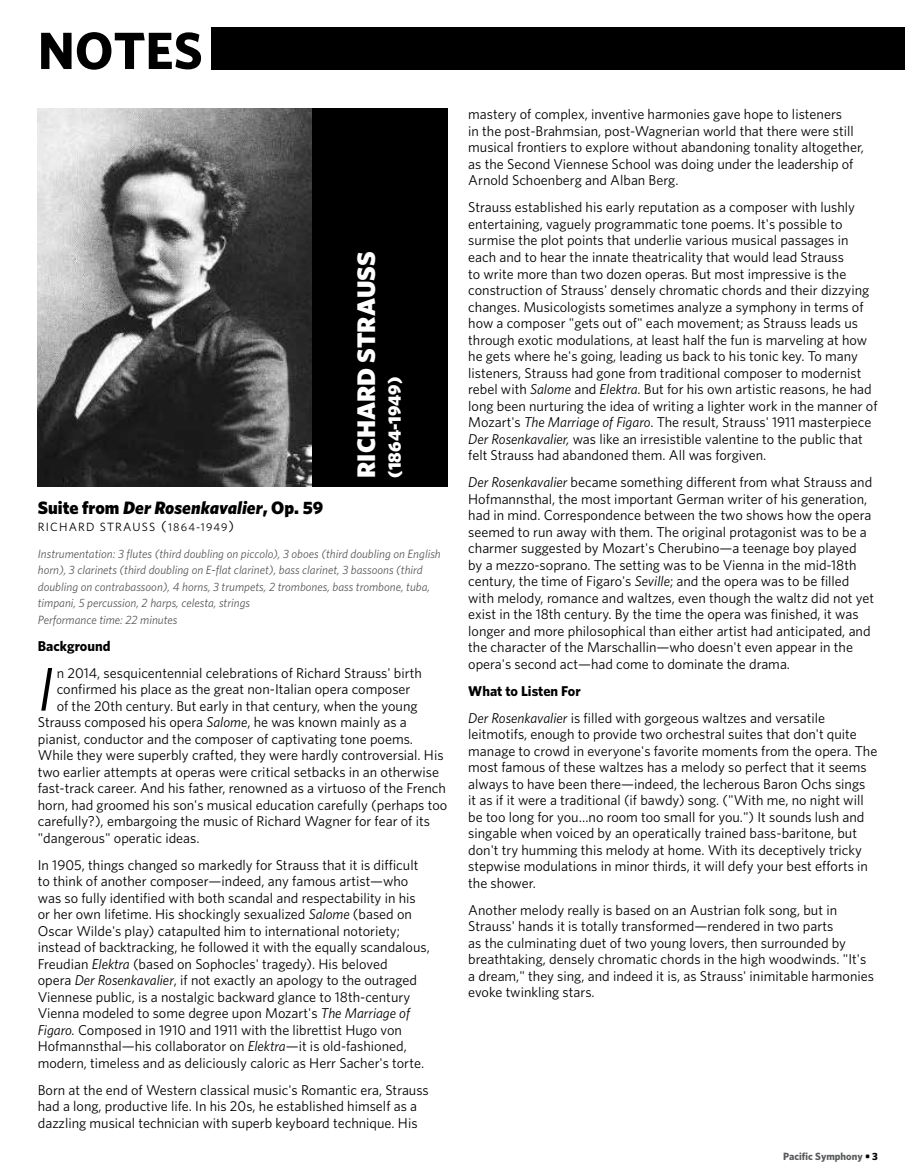
<style>
.page{position:relative;width:905px;height:1175px;background:#fff}
.page>*{position:absolute;margin:0;border:0;box-sizing:border-box;transform-origin:0 0}
.t1{font:italic 61.8px "Whitney";color:#000}
.t2{font:700 52.5px "Whitney";color:#000}
.t3{font:900 25.5px "Whitney";color:#fff}
.t4{font:italic 900 18px "Whitney";color:#000}
.t5{font:900 18px "Whitney";color:#fff}
.t6{font:14.25px/16.5px "Whitney";color:#000}
.t7{font:700 14.25px "Whitney";color:#000}
.t8{font:italic 12px/16.5px "Whitney";color:#58595b}
.t9{font:12px "Whitney";letter-spacing:.1em;color:#000}
.t10{font:700 10.5px "Whitney";color:#58595b}
.s1{font-style:normal}
.s2{font-size:14.25px}
.s3{font-size:11.25px}
.s4{font-style:italic}
.s5{font-weight:700}
.s6{color:#000}
</style>
<div class="page">
<div style="left:212px;top:27px;width:692px;height:42px;background:#000"></div>
<img style="left:38px;top:108px;width:274px;height:378px">
<div style="left:312px;top:108px;width:135px;height:378px;background:#000"></div>
<h2 class="t2" style="left:38px;top:16px;width:166px">NOTES</h2>
<h3 class="t3" style="left:349px;top:478px;width:227px;rotate:-90deg">RICHARD STRAUSS</h3>
<p class="t5" style="left:382px;top:478px;width:103px;rotate:-90deg">(1864-1949)</p>
<p class="t4" style="left:38px;top:496px;width:287px"><span class="s1">Suite from</span> Der Rosenkavalier<span class="s1">, Op. 59</span></p>
<p class="t9" style="left:38px;top:518px;width:198px">RICHARD STRAUSS <span class="s2">(</span><span class="s3">1864-1949</span><span class="s2">)</span></p>
<p class="t8" style="left:38px;top:545px;width:404px">Instrumentation: 3 flutes (third doubling on piccolo), 3 oboes (third doubling on English horn), 3 clarinets (third doubling on E-flat clarinet), bass clarinet, 3 bassoons (third doubling on contrabassoon), 4 horns, 3 trumpets, 2 trombones, bass trombone, tuba, timpani, 5 percussion, 2 harps, celesta, strings<br>Performance time: 22 minutes</p>
<p class="t7" style="left:38px;top:636px;width:74px">Background</p>
<h1 class="t1" style="left:38px;top:648px;width:17px">I</h1>
<p class="t6" style="left:57px;top:664px;width:367px">n 2014, sesquicentennial celebrations of Richard Strauss' birth</p>
<p class="t6" style="left:57px;top:680px;width:355px">confirmed his place as the great non-Italian opera composer</p>
<p class="t6" style="left:57px;top:697px;width:362px">of the 20th century. But early in that century, when the young</p>
<p class="t6" style="left:38px;top:713px;width:370px">Strauss composed his opera <span class="s4">Salome</span>, he was known mainly as a</p>
<p class="t6" style="left:38px;top:730px;width:377px">pianist, conductor and the composer of captivating tone poems.</p>
<p class="t6" style="left:38px;top:746px;width:407px">While they were superbly crafted, they were hardly controversial. His</p>
<p class="t6" style="left:38px;top:763px;width:403px">two earlier attempts at operas were critical setbacks in an otherwise</p>
<p class="t6" style="left:38px;top:779px;width:409px">fast-track career. And his father, renowned as a virtuoso of the French</p>
<p class="t6" style="left:38px;top:796px;width:411px">horn, had groomed his son's musical education carefully (perhaps too</p>
<p class="t6" style="left:38px;top:812px;width:394px">carefully?), embargoing the music of Richard Wagner for fear of its</p>
<p class="t6" style="left:38px;top:829px;width:163px">"dangerous" operatic ideas.</p>
<p class="t6" style="left:38px;top:856px;width:393px">In 1905, things changed so markedly for Strauss that it is difficult to think of another composer—indeed, any famous artist—who was so fully identified with both scandal and respectability in his or her own lifetime. His shockingly sexualized <span class="s4">Salome</span> (based on Oscar Wilde's play) catapulted him to international notoriety; instead of backtracking, he followed it with the equally scandalous, Freudian <span class="s4">Elektra</span> (based on Sophocles' tragedy). His beloved<br>opera <span class="s4">Der Rosenkavalier</span>, if not exactly an apology to the outraged Viennese public, is a nostalgic backward glance to 18th-century Vienna modeled to some degree upon Mozart's <span class="s4">The Marriage of Figaro.</span> Composed in 1910 and 1911 with the librettist Hugo von Hofmannsthal—his collaborator on <span class="s4">Elektra</span>—it is old-fashioned, modern, timeless and as deliciously caloric as Herr Sacher's torte.</p>
<p class="t6" style="left:38px;top:1081px;width:392px">Born at the end of Western classical music's Romantic era, Strauss had a long, productive life. In his 20s, he established himself as a dazzling musical technician with superb keyboard technique. His</p>
<p class="t6" style="left:468px;top:106px;width:397px">mastery of complex, inventive harmonies gave hope to listeners<br>in the post-Brahmsian, post-Wagnerian world that there were still musical frontiers to explore without abandoning tonality altogether, as the Second Viennese School was doing under the leadership of Arnold Schoenberg and Alban Berg.</p>
<p class="t6" style="left:468px;top:199px;width:411px">Strauss established his early reputation as a composer with lushly entertaining, vaguely programmatic tone poems. It's possible to surmise the plot points that underlie various musical passages in each and to hear the innate theatricality that would lead Strauss<br>to write more than two dozen operas. But most impressive is the construction of Strauss' densely chromatic chords and their dizzying changes. Musicologists sometimes analyze a symphony in terms of how a composer "gets out of" each movement; as Strauss leads us through exotic modulations, at least half the fun is marveling at how he gets where he's going, leading us back to his tonic key. To many listeners, Strauss had gone from traditional composer to modernist rebel with <span class="s4">Salome</span> and <span class="s4">Elektra</span>. But for his own artistic reasons, he had long been nurturing the idea of writing a lighter work in the manner of Mozart's <span class="s4">The Marriage of Figaro</span>. The result, Strauss' 1911 masterpiece <span class="s4">Der Rosenkavalier,</span> was like an irresistible valentine to the public that felt Strauss had abandoned them. All was forgiven.</p>
<p class="t6" style="left:468px;top:473px;width:407px"><span class="s4">Der Rosenkavalier</span> became something different from what Strauss and Hofmannsthal, the most important German writer of his generation, had in mind. Correspondence between the two shows how the opera seemed to run away with them. The original protagonist was to be a charmer suggested by Mozart's Cherubino—a teenage boy played by a mezzo-soprano. The setting was to be Vienna in the mid-18th century, the time of Figaro's <span class="s4">Seville</span>; and the opera was to be filled with melody, romance and waltzes, even though the waltz did not yet exist in the 18th century. By the time the opera was finished, it was longer and more philosophical than either artist had anticipated, and the character of the Marschallin—who doesn't even appear in the opera's second act—had come to dominate the drama.</p>
<p class="t6" style="left:468px;top:677px;width:358px;line-height:27px"><span class="s5">What to Listen For<br></span><span class="s4">Der Rosenkavalier</span> is filled with gorgeous waltzes and versatile</p>
<p class="t6" style="left:468px;top:725px;width:410px">leitmotifs, enough to provide two orchestral suites that don't quite manage to crowd in everyone's favorite moments from the opera. The most famous of these waltzes has a melody so perfect that it seems always to have been there—indeed, the lecherous Baron Ochs sings<br>it as if it were a traditional (if bawdy) song. ("With me, no night will be too long for you…no room too small for you.") It sounds lush and singable when voiced by an operatically trained bass-baritone, but don't try humming this melody at home. With its deceptively tricky stepwise modulations in minor thirds, it will defy your best efforts in the shower.</p>
<p class="t6" style="left:468px;top:901px;width:407px">Another melody really is based on an Austrian folk song, but in Strauss' hands it is totally transformed—rendered in two parts<br>as the culminating duet of two young lovers, then surrounded by breathtaking, densely chromatic chords in the high woodwinds. "It's a dream," they sing, and indeed it is, as Strauss' inimitable harmonies evoke twinkling stars.</p>
<p class="t10" style="left:783px;top:1149px;width:96px">Pacific Symphony <span class="s6">• 3</span></p>
</div>
